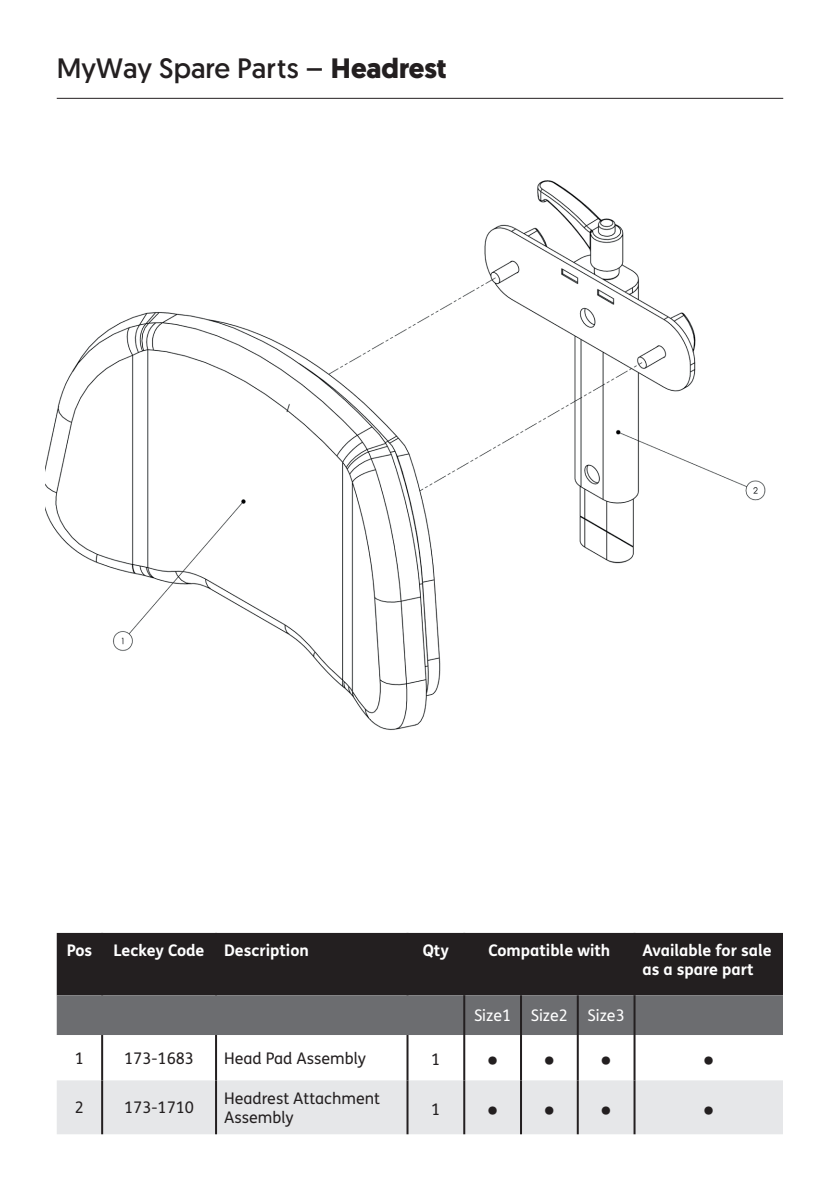
<style>
.page{position:relative;width:840px;height:1191px;background:#fff}
.page>*{position:absolute;margin:0;border:0;box-sizing:border-box;transform-origin:0 0}
.t1{font:28px "Geomanist";color:#231f20}
.t2{font:300 24px "Geomanist";color:#231f20}
.t3{font:700 16px/19.2px "FS Me";color:#fff}
.t4{font:16px/19.2px "FS Me";color:#231f20}
.t5{font:16px "FS Me";color:#fff}
.s1{font-weight:700}
</style>
<div class="page">
<div style="left:57px;top:933px;width:725px;height:62px;background:#231f20"></div>
<div style="left:57px;top:995px;width:725px;height:40px;background:#6c6d70"></div>
<div style="left:57px;top:1080px;width:725px;height:54px;background:#e6e7e9"></div>
<hr style="left:101px;top:933px;width:2px;height:62px;background:#231f20">
<hr style="left:215px;top:933px;width:2px;height:62px;background:#231f20">
<hr style="left:406px;top:933px;width:2px;height:62px;background:#231f20">
<hr style="left:463px;top:933px;width:2px;height:62px;background:#231f20">
<hr style="left:633px;top:933px;width:2px;height:62px;background:#231f20">
<hr style="left:463px;top:995px;width:2px;height:40px;background:#231f20">
<hr style="left:519px;top:995px;width:2px;height:40px;background:#231f20">
<hr style="left:576px;top:995px;width:2px;height:40px;background:#231f20">
<hr style="left:633px;top:995px;width:2px;height:40px;background:#231f20">
<hr style="left:101px;top:1035px;width:2px;height:45px;background:#231f20">
<hr style="left:215px;top:1035px;width:2px;height:45px;background:#231f20">
<hr style="left:406px;top:1035px;width:2px;height:45px;background:#231f20">
<hr style="left:463px;top:1035px;width:2px;height:45px;background:#231f20">
<hr style="left:519px;top:1035px;width:2px;height:45px;background:#231f20">
<hr style="left:576px;top:1035px;width:2px;height:45px;background:#231f20">
<hr style="left:633px;top:1035px;width:2px;height:45px;background:#231f20">
<hr style="left:101px;top:1080px;width:2px;height:54px;background:#231f20">
<hr style="left:215px;top:1080px;width:2px;height:54px;background:#231f20">
<hr style="left:406px;top:1080px;width:2px;height:54px;background:#231f20">
<hr style="left:463px;top:1080px;width:2px;height:54px;background:#231f20">
<hr style="left:519px;top:1080px;width:2px;height:54px;background:#231f20">
<hr style="left:576px;top:1080px;width:2px;height:54px;background:#231f20">
<hr style="left:633px;top:1080px;width:2px;height:54px;background:#231f20">
<hr style="left:57px;top:98px;width:725px;height:1px;background:#231f20">
<img style="left:45px;top:180px;width:721px;height:550px">
<h1 class="t1" style="left:57px;top:50px;width:391px">MyWay Spare Parts – <span class="s1">Headrest</span></h1>
<p class="t3" style="left:67px;top:940px;width:27px">Pos</p>
<p class="t3" style="left:114px;top:940px;width:197px">Leckey Code Description</p>
<p class="t3" style="left:422px;top:940px;width:28px">Qty</p>
<p class="t3" style="left:488px;top:940px;width:123px">Compatible with</p>
<p class="t3" style="left:642px;top:940px;width:131px">Available for sale as a spare part</p>
<p class="t5" style="left:473px;top:1004px;width:152px">Size1 Size2 Size3</p>
<p class="t4" style="left:75px;top:1048px;width:11px">1</p>
<p class="t4" style="left:124px;top:1048px;width:71px">173-1683</p>
<p class="t4" style="left:224px;top:1048px;width:143px">Head Pad Assembly</p>
<p class="t4" style="left:431px;top:1049px;width:11px">1</p>
<h2 class="t2" style="left:487px;top:1044px;width:68px">• •</h2>
<h2 class="t2" style="left:601px;top:1044px;width:11px">•</h2>
<h2 class="t2" style="left:703px;top:1044px;width:11px">•</h2>
<p class="t4" style="left:75px;top:1097px;width:11px">2</p>
<p class="t4" style="left:124px;top:1097px;width:71px">173-1710</p>
<p class="t4" style="left:224px;top:1088px;width:157px">Headrest Attachment<br>Assembly</p>
<p class="t4" style="left:431px;top:1099px;width:11px">1</p>
<h2 class="t2" style="left:487px;top:1094px;width:68px">• •</h2>
<h2 class="t2" style="left:601px;top:1094px;width:11px">•</h2>
<h2 class="t2" style="left:703px;top:1094px;width:11px">•</h2>
</div>
